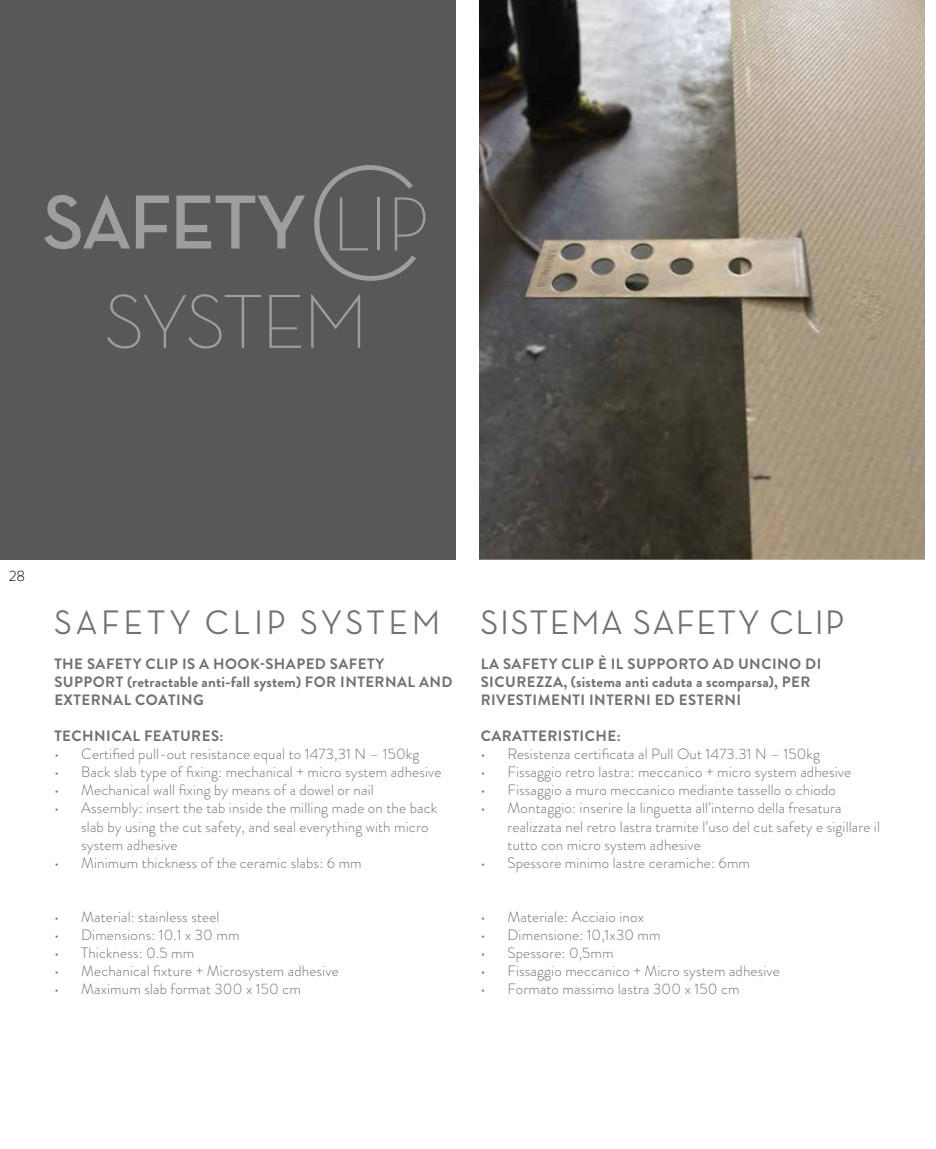
<style>
.page{position:relative;width:936px;height:1149px;background:#fff}
.page>*{position:absolute;margin:0;border:0;box-sizing:border-box;transform-origin:0 0}
.t1{font:300 77.85px/99.3px "Neutra Disp";letter-spacing:-.04em;color:#9c9e9f;text-align:center}
.t2{font:500 34.65px "Neutra Display";letter-spacing:.06em;color:#707172}
.t3{font:300 15px/18px "Brandon Grotesque";letter-spacing:.01em;color:#707172}
.t4{font:700 15px/18px "Brandon Grotesque";letter-spacing:.03em;color:#707172}
.t5{font:300 15px "Brandon Grotesque";color:#000}
.s1{font-weight:700}
</style>
<div class="page">
<div style="left:0;top:0;width:455px;height:559px;background:#58585a"></div>
<img style="left:479px;top:0;width:446px;height:559px">
<svg style="left:314px;top:165px;width:102px;height:116px"></svg>
<h1 class="t1" style="left:42px;top:173px;width:389px"><span class="s1">SAFETY</span> LIP<br>SYSTEM</h1>
<p class="t5" style="left:9px;top:565px;width:18px">28</p>
<h2 class="t2" style="left:54px;top:603px;width:791px">SAFETY CLIP SYSTEM SISTEMA SAFETY CLIP</h2>
<p class="t4" style="left:480px;top:655px;width:342px">LA SAFETY CLIP È IL SUPPORTO AD UNCINO DI<br>SICUREZZA, (sistema anti caduta a scomparsa), PER<br>RIVESTIMENTI INTERNI ED ESTERNI</p>
<p class="t4" style="left:480px;top:727px;width:141px">CARATTERISTICHE:</p>
<p class="t3" style="left:480px;top:745px;width:341px">• Resistenza certificata al Pull Out 1473.31 N – 150kg</p>
<p class="t3" style="left:480px;top:763px;width:372px">• Fissaggio retro lastra: meccanico + micro system adhesive</p>
<p class="t3" style="left:480px;top:781px;width:357px">• Fissaggio a muro meccanico mediante tassello o chiodo</p>
<p class="t3" style="left:507px;top:799px;width:374px;text-indent:-27px">• Montaggio: inserire la linguetta all’interno della fresatura realizzata nel retro lastra tramite l’uso del cut safety e sigillare il tutto con micro system adhesive</p>
<p class="t3" style="left:480px;top:853px;width:271px">• Spessore minimo lastre ceramiche: 6mm</p>
<p class="t3" style="left:480px;top:907px;width:165px">• Materiale: Acciaio inox</p>
<p class="t3" style="left:480px;top:925px;width:181px">• Dimensione: 10,1x30 mm</p>
<p class="t3" style="left:480px;top:943px;width:134px">• Spessore: 0,5mm</p>
<p class="t3" style="left:480px;top:961px;width:301px">• Fissaggio meccanico + Micro system adhesive</p>
<p class="t3" style="left:480px;top:979px;width:260px">• Formato massimo lastra 300 x 150 cm</p>
<p class="t4" style="left:54px;top:655px;width:399px">THE SAFETY CLIP IS A HOOK-SHAPED SAFETY<br>SUPPORT (retractable anti-fall system) FOR INTERNAL AND<br>EXTERNAL COATING</p>
<p class="t4" style="left:54px;top:727px;width:171px">TECHNICAL FEATURES:</p>
<p class="t3" style="left:54px;top:745px;width:366px">• Certified pull-out resistance equal to 1473,31 N – 150kg</p>
<p class="t3" style="left:54px;top:763px;width:389px">• Back slab type of fixing: mechanical + micro system adhesive</p>
<p class="t3" style="left:54px;top:781px;width:321px">• Mechanical wall fixing by means of a dowel or nail</p>
<p class="t3" style="left:81px;top:799px;width:357px;text-indent:-27px">• Assembly: insert the tab inside the milling made on the back slab by using the cut safety, and seal everything with micro system adhesive</p>
<p class="t3" style="left:54px;top:853px;width:309px">• Minimum thickness of the ceramic slabs: 6 mm</p>
<p class="t3" style="left:54px;top:907px;width:167px">• Material: stainless steel</p>
<p class="t3" style="left:54px;top:925px;width:187px">• Dimensions: 10.1 x 30 mm</p>
<p class="t3" style="left:54px;top:943px;width:141px">• Thickness: 0.5 mm</p>
<p class="t3" style="left:54px;top:961px;width:286px">• Mechanical fixture + Microsystem adhesive</p>
<p class="t3" style="left:54px;top:979px;width:248px">• Maximum slab format 300 x 150 cm</p>
</div>
